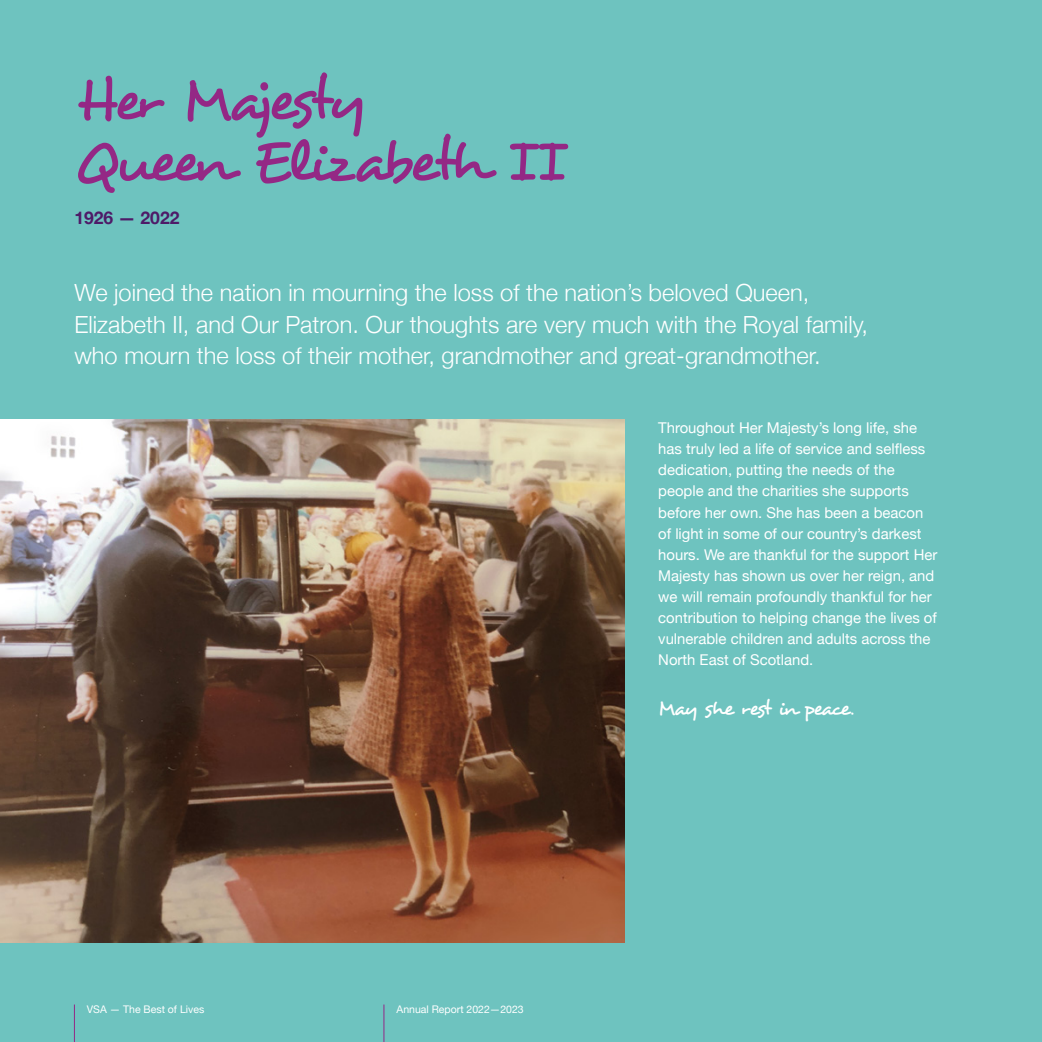
<style>
.page{position:relative;width:1042px;height:1042px;background:#6ec3bf}
.page>*{position:absolute;margin:0;border:0;box-sizing:border-box;transform-origin:0 0}
.t1{font:61.25px/61.2px "Desyrel";letter-spacing:-.085em;color:#942885}
.t2{font:300 23.62px/31.5px "Helvetica Neue";color:#fff}
.t3{font:21px "Desyrel";letter-spacing:-.075em;color:#fff}
.t4{font:700 17.5px "Helvetica Neue";color:#4e1b68}
.t5{font:14.88px/21px "Helvetica Neue";color:#fff}
.t6{font:10.5px "Helvetica Neue";color:#fff}
</style>
<div class="page">
<hr style="left:384px;top:1004px;width:1px;height:38px;background:#942885">
<hr style="left:74px;top:1004px;width:1px;height:38px;background:#942885">
<img style="left:0;top:419px;width:624px;height:524px">
<h1 class="t1" style="left:74px;top:70px;width:490px">Her Majesty<br>Queen Elizabeth II</h1>
<p class="t4" style="left:74px;top:204px;width:107px">1926 — 2022</p>
<h2 class="t2" style="left:74px;top:275px;width:795px">We joined the nation in mourning the loss of the nation’s beloved Queen,<br>Elizabeth II, and Our Patron. Our thoughts are very much with the Royal family, who mourn the loss of their mother, grandmother and great-grandmother.</h2>
<p class="t6" style="left:87px;top:1001px;width:119px">VSA — The Best of Lives</p>
<p class="t6" style="left:396px;top:1001px;width:129px">Annual Report 2022—2023</p>
<p class="t5" style="left:658px;top:418px;width:281px">Throughout Her Majesty’s long life, she has truly led a life of service and selfless dedication, putting the needs of the people and the charities she supports before her own. She has been a beacon of light in some of our country’s darkest hours. We are thankful for the support Her Majesty has shown us over her reign, and we will remain profoundly thankful for her contribution to helping change the lives of vulnerable children and adults across the North East of Scotland.</p>
<h3 class="t3" style="left:658px;top:695px;width:197px">May she rest in peace.</h3>
</div>
